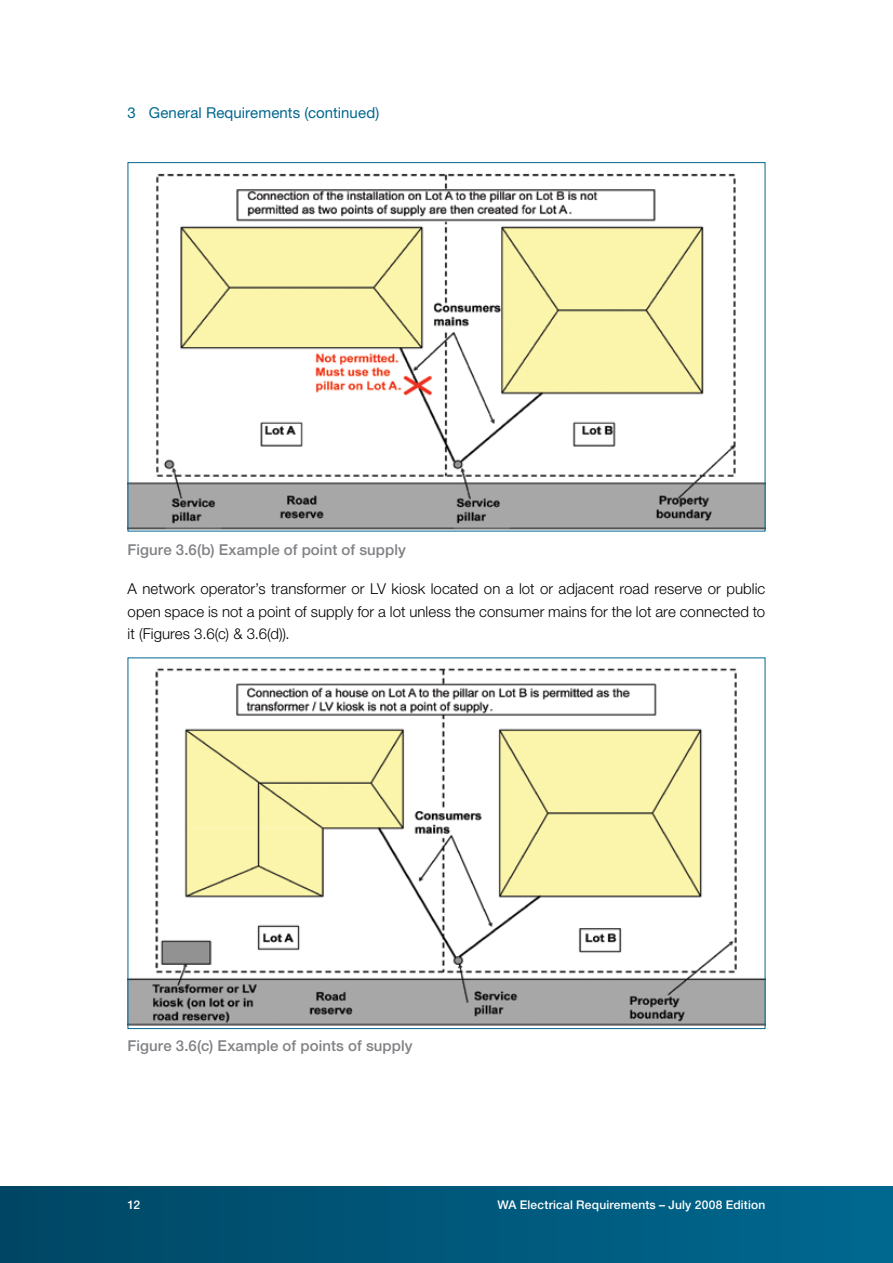
<style>
.page{position:relative;width:893px;height:1263px;background:#fff}
.page>*{position:absolute;margin:0;border:0;box-sizing:border-box;transform-origin:0 0}
.t1{font:300 15px/22.5px "Helvetica Neue";letter-spacing:.005em;color:#000;text-align:justify}
.t2{font:500 15px "Helvetica Neue";letter-spacing:.005em;color:#808285}
.t3{font:15px "Helvetica Neue";letter-spacing:.005em;color:#00678f}
.t4{font:500 12px "Helvetica Neue";letter-spacing:.015em;color:#fff}
</style>
<div class="page">
<div style="left:0;top:1186px;width:893px;height:77px;background:linear-gradient(to right,#004664,#006890)"></div>
<img style="left:130px;top:173px;width:633px;height:356px">
<img style="left:130px;top:668px;width:633px;height:358px">
<p class="t3" style="left:128px;top:104px;width:253px">3 General Requirements (continued)</p>
<p class="t2" style="left:128px;top:540px;width:280px">Figure 3.6(b) Example of point of supply</p>
<p class="t1" style="left:128px;top:577px;width:639px">A network operator’s transformer or LV kiosk located on a lot or adjacent road reserve or public open space is not a point of supply for a lot unless the consumer mains for the lot are connected to it (Figures 3.6(c) &amp; 3.6(d)).</p>
<p class="t2" style="left:128px;top:1036px;width:287px">Figure 3.6(c) Example of points of supply</p>
<p class="t4" style="left:128px;top:1197px;width:14px">12</p>
<p class="t4" style="left:497px;top:1197px;width:269px">WA Electrical Requirements – July 2008 Edition</p>
</div>
